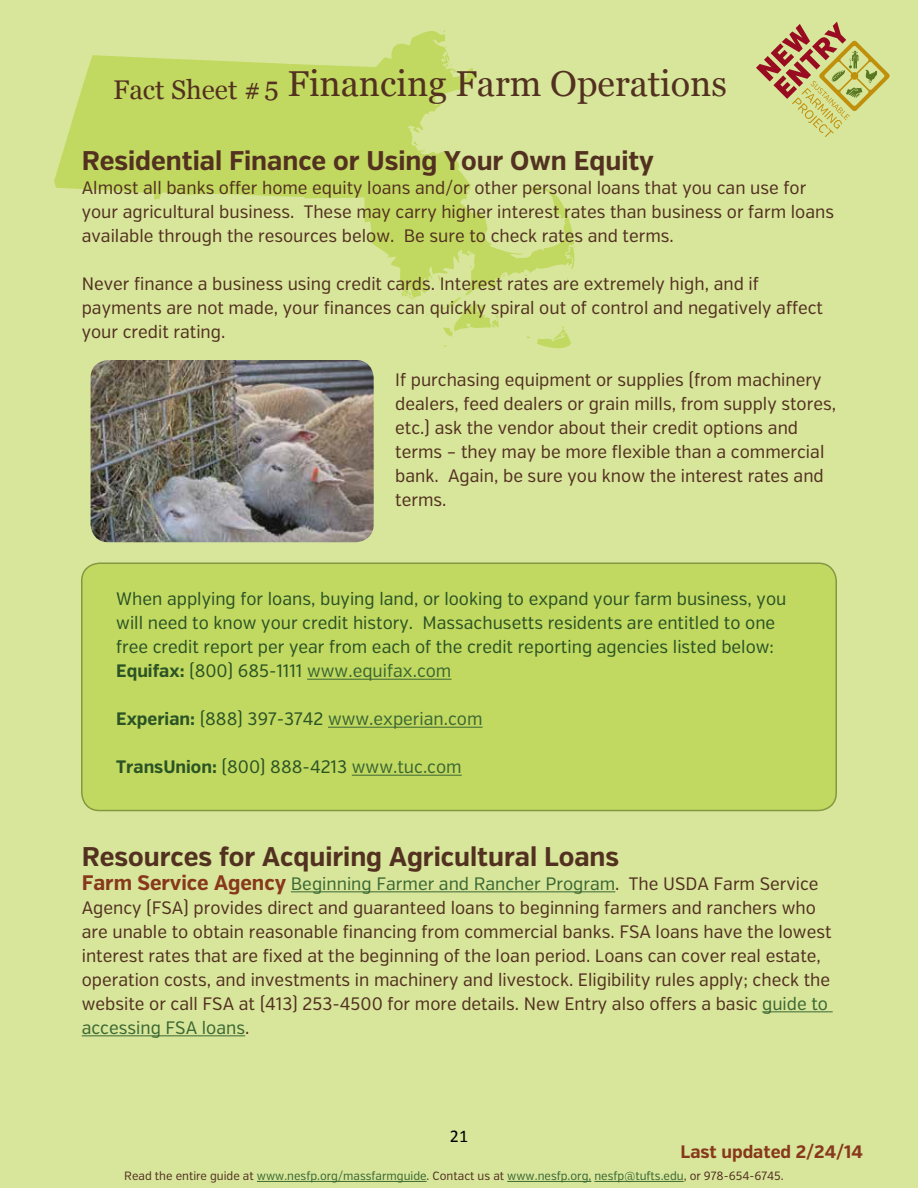
<style>
.page{position:relative;width:918px;height:1188px;background:#d8e69c}
.page>*{position:absolute;margin:0;border:0;box-sizing:border-box;transform-origin:0 0}
.t1{font:36px "Georgia";color:#533120}
.t2{font:700 27px "Verb Cond";color:#533120}
.t3{font:27px "Georgia";color:#533120}
.t4{font:18px/24px "Verb Cond";color:#533120}
.t5{font:18px/24px "Verb Cond";color:#2b5425}
.t6{font:18px "Verb Cond";color:#3b6832}
.t7{font:700 18px "Verb Cond";color:#88381b}
.t8{font:18px "Calibri";color:#000}
.t9{font:12px "Verb Cond";color:#3b6832}
.s1{font-size:27px}
.s2{font-weight:700}
.s3{color:#3b6832}
.s4{font-weight:700;color:#2b5425}
.s5{color:#2b5425}
.s6{font-weight:700;font-size:21px;color:#88381b}
.s7{color:#533120}
</style>
<div class="page">
<svg style="left:537px;top:326px;width:34px;height:23px"></svg>
<svg style="left:54px;top:30px;width:520px;height:268px"></svg>
<svg style="left:438px;top:274px;width:7px;height:8px"></svg>
<svg style="left:425px;top:297px;width:75px;height:40px"></svg>
<svg style="left:756px;top:22px;width:134px;height:115px"></svg>
<hr style="left:291px;top:892px;width:324px;height:1px;background:#3b6832">
<hr style="left:762px;top:1012px;width:71px;height:1px;background:#3b6832">
<hr style="left:82px;top:1036px;width:163px;height:1px;background:#3b6832">
<img style="left:91px;top:360px;width:283px;height:182px">
<div style="left:82px;top:563px;width:754px;height:248px;background:#c2d961;border-radius:18px"></div>
<hr style="left:307px;top:679px;width:144px;height:1px;background:#3b6832">
<hr style="left:328px;top:727px;width:155px;height:1px;background:#3b6832">
<hr style="left:352px;top:775px;width:110px;height:1px;background:#3b6832">
<div style="left:81px;top:562px;width:756px;height:249px;border:2px solid #849741;border-radius:18px"></div>
<hr style="left:257px;top:1181px;width:170px;height:1px;background:#3b6832">
<hr style="left:507px;top:1181px;width:84px;height:1px;background:#3b6832">
<hr style="left:594px;top:1181px;width:90px;height:1px;background:#3b6832">
<h1 class="t1" style="left:264px;top:57px;width:464px"><span class="s1">5</span> Financing Farm Operations</h1>
<h2 class="t3" style="left:113px;top:70px;width:149px">Fact Sheet #</h2>
<h2 class="t2" style="left:82px;top:144px;width:574px">Residential Finance or Using Your Own Equity</h2>
<p class="t4" style="left:82px;top:176px;width:754px">Almost all banks offer home equity loans and/or other personal loans that you can use for your agricultural business. These may carry higher interest rates than business or farm loans available through the resources below. Be sure to check rates and terms.</p>
<p class="t4" style="left:82px;top:272px;width:743px">Never finance a business using credit cards. Interest rates are extremely high, and if payments are not made, your finances can quickly spiral out of control and negatively affect your credit rating.</p>
<p class="t4" style="left:395px;top:368px;width:442px">If purchasing equipment or supplies (from machinery dealers, feed dealers or grain mills, from supply stores, etc.) ask the vendor about their credit options and terms – they may be more flexible than a commercial bank. Again, be sure you know the interest rates and terms.</p>
<p class="t5" style="left:116px;top:587px;width:672px">When applying for loans, buying land, or looking to expand your farm business, you will need to know your credit history. Massachusetts residents are entitled to one free credit report per year from each of the credit reporting agencies listed below:<br><span class="s2">Equifax:</span> (800) 685-1111 <span class="s3">www.equifax.com</span></p>
<p class="t6" style="left:116px;top:708px;width:368px"><span class="s4">Experian:</span> <span class="s5">(888) 397-3742</span> www.experian.com</p>
<p class="t5" style="left:116px;top:755px;width:347px"><span class="s2">TransUnion:</span> (800) 888-4213 <span class="s3">www.tuc.com</span></p>
<h2 class="t2" style="left:82px;top:840px;width:539px">Resources for Acquiring Agricultural Loans</h2>
<p class="t4" style="left:82px;top:872px;width:751px"><span class="s6">Farm Service Agency</span> <span class="s3">Beginning Farmer and Rancher Program</span>. The USDA Farm Service Agency (FSA) provides direct and guaranteed loans to beginning farmers and ranchers who are unable to obtain reasonable financing from commercial banks. FSA loans have the lowest interest rates that are fixed at the beginning of the loan period. Loans can cover real estate, operation costs, and investments in machinery and livestock. Eligibility rules apply; check the website or call FSA at (413) 253-4500 for more details. New Entry also offers a basic <span class="s3">guide to accessing FSA loans</span>.</p>
<p class="t8" style="left:450px;top:1125px;width:20px">21</p>
<p class="t7" style="left:681px;top:1141px;width:184px">Last updated 2/24/14</p>
<p class="t9" style="left:124px;top:1169px;width:661px"><span class="s7">Read the entire guide at</span> www.nesfp.org/massfarmguide<span class="s7">. Contact us at</span> www.nesfp.org, nesfp@tufts.edu<span class="s7">, or 978-654-6745.</span></p>
</div>
